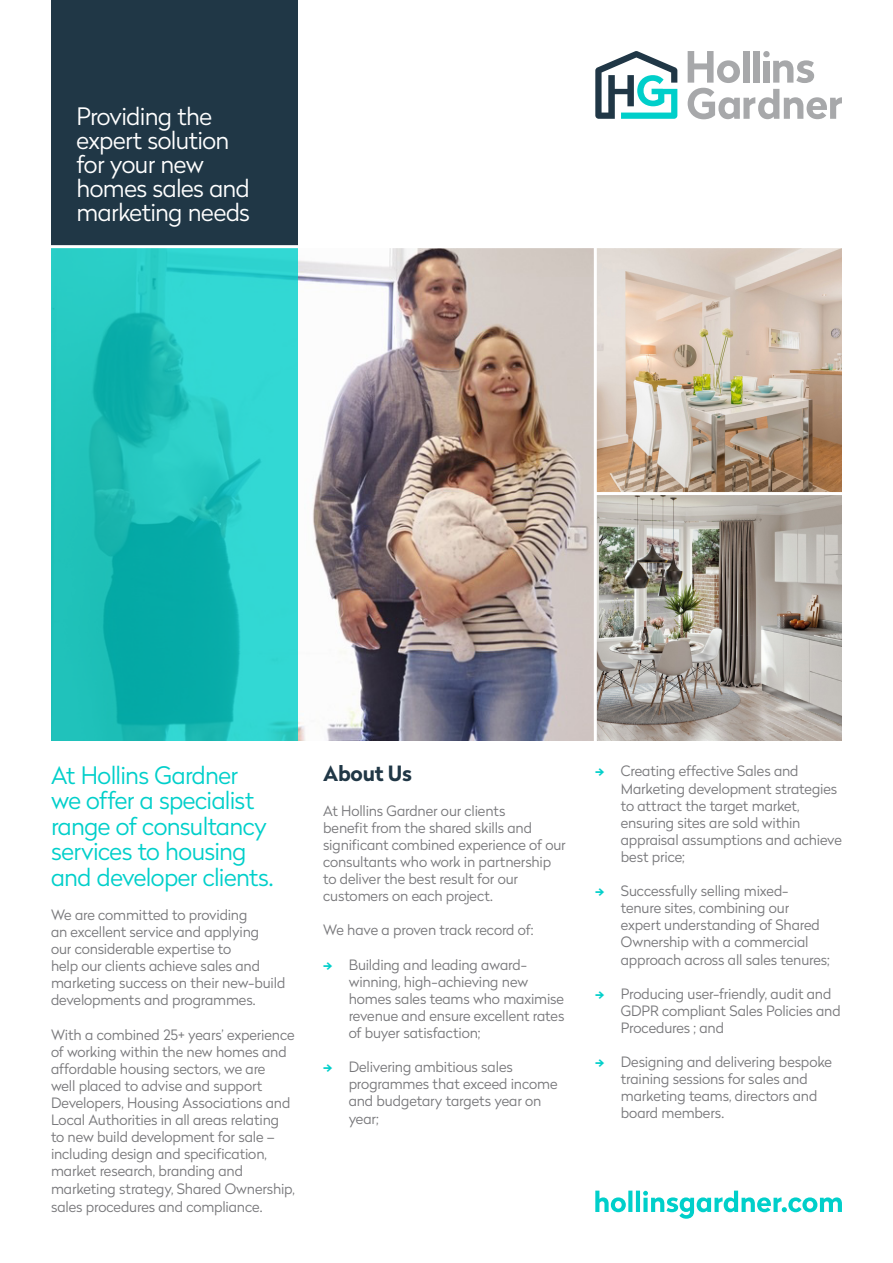
<style>
.page{position:relative;width:893px;height:1263px;background:#fff}
.page>*{position:absolute;margin:0;border:0;box-sizing:border-box;transform-origin:0 0}
.Body_Text{font:300 24px/25.5px "Radikal";letter-spacing:-.025em;color:#00cfca}
.Body_Text-2{font:300 24px/24px "Radikal";letter-spacing:-.025em;color:#fff}
.Body_Text-3{font:700 21px "Radikal";letter-spacing:-.02em;color:#203746}
.Body_Text-4{font:300 14.25px/17.1px "Radikal";letter-spacing:-.01em;color:#77777a}
.s1{font-weight:700;color:#00cfca}
</style>
<div class="page">
<img style="left:597px;top:248px;width:245px;height:244px">
<img style="left:298px;top:248px;width:296px;height:492px">
<svg style="left:688px;top:51px;width:154px;height:68px"></svg>
<svg style="left:595px;top:51px;width:82px;height:68px"></svg>
<svg style="left:51px;top:248px;width:247px;height:492px;background:#20c4be"></svg>
<svg style="left:595px;top:1190px;width:247px;height:29px"></svg>
<img style="left:597px;top:495px;width:245px;height:245px">
<div style="left:51px;top:0;width:247px;height:247px;background:#203746"></div>
<hr style="left:31px;top:245px;width:821px;height:3px;background:#fff">
<p class="Body_Text-2" style="left:77px;top:104px;width:175px">Providing the expert solution for your new homes sales and marketing needs</p>
<p class="Body_Text" style="left:51px;top:761px;width:224px">At Hollins Gardner we offer a specialist range of consultancy services to housing and developer clients.</p>
<p class="Body_Text-4" style="left:51px;top:906px;width:236px">We are committed to providing<br>an excellent service and applying<br>our considerable expertise to<br>help our clients achieve sales and marketing success on their new-build developments and programmes.</p>
<p class="Body_Text-4" style="left:51px;top:1025px;width:245px">With a combined 25+ years’ experience of working within the new homes and affordable housing sectors, we are<br>well placed to advise and support Developers, Housing Associations and Local Authorities in all areas relating to new build development for sale – including design and specification, market research, branding and marketing strategy, Shared Ownership, sales procedures and compliance.</p>
<p class="Body_Text-3" style="left:323px;top:758px;width:90px">About Us</p>
<p class="Body_Text-4" style="left:323px;top:801px;width:244px">At Hollins Gardner our clients<br>benefit from the shared skills and significant combined experience of our consultants who work in partnership to deliver the best result for our customers on each project.</p>
<p class="Body_Text-4" style="left:323px;top:921px;width:212px">We have a proven track record of:</p>
<p class="Body_Text-4" style="left:349px;top:955px;width:217px;text-indent:-26px"><span class="s1">¢</span> Building and leading award&shy;winning, high-achieving new homes sales teams who maximise revenue and ensure excellent rates of buyer satisfaction;</p>
<p class="Body_Text-4" style="left:349px;top:1058px;width:210px;text-indent:-26px"><span class="s1">¢</span> Delivering ambitious sales programmes that exceed income and budgetary targets year on year;</p>
<p class="Body_Text-4" style="left:621px;top:762px;width:223px;text-indent:-26px"><span class="s1">¢</span> Creating effective Sales and<br>Marketing development strategies to attract the target market, ensuring sites are sold within appraisal assumptions and achieve best price;</p>
<p class="Body_Text-4" style="left:621px;top:882px;width:210px;text-indent:-26px"><span class="s1">¢</span> Successfully selling mixed&shy;tenure sites, combining our expert understanding of Shared<br>Ownership with a commercial approach across all sales tenures;</p>
<p class="Body_Text-4" style="left:621px;top:984px;width:221px;text-indent:-26px"><span class="s1">¢</span> Producing user-friendly, audit and<br>GDPR compliant Sales Policies and<br>Procedures ; and</p>
<p class="Body_Text-4" style="left:621px;top:1053px;width:213px;text-indent:-26px"><span class="s1">¢</span> Designing and delivering bespoke training sessions for sales and marketing teams, directors and board members.</p>
</div>
